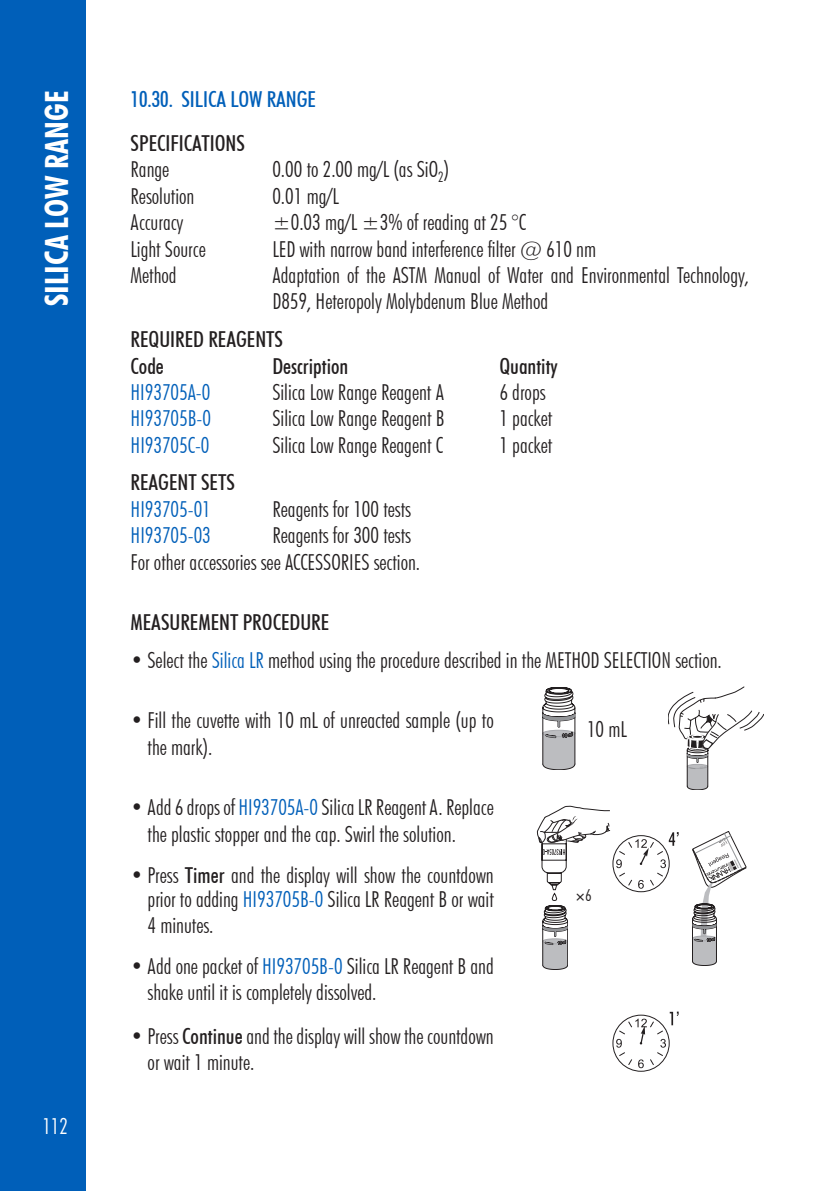
<style>
.page{position:relative;width:840px;height:1191px;background:#fff}
.page>*{position:absolute;margin:0;border:0;box-sizing:border-box;transform-origin:0 0}
.t1{font:700 condensed 32px "Futura BT";color:#fff}
.t2{font:300 condensed 22px/26.4px "Futura BT";color:#231f20}
.t3{font:500 condensed 22px/26.4px "Futura BT";color:#231f20}
.t4{font:300 condensed 22px "Futura BT";color:#005fb9}
.t5{font:500 condensed 22px "Futura BT";color:#005fb9}
.t6{font:300 condensed 22px "Futura BT";color:#fff}
.t7{font:300 condensed 16.6px "Futura BT";color:#231f20}
.s1{color:#005fb9}
.s2{font-weight:500}
</style>
<div class="page">
<div style="left:0;top:0;width:85px;height:1191px;background:#005fb9"></div>
<svg style="left:542px;top:687px;width:33px;height:83px"></svg>
<svg style="left:668px;top:686px;width:95px;height:104px"></svg>
<svg style="left:692px;top:831px;width:54px;height:134px"></svg>
<svg style="left:612px;top:835px;width:56px;height:56px"></svg>
<svg style="left:615px;top:832px;width:63px;height:56px"></svg>
<svg style="left:615px;top:1011px;width:63px;height:57px"></svg>
<svg style="left:537px;top:806px;width:72px;height:163px"></svg>
<h1 class="t1" style="left:37px;top:346px;width:257px;rotate:-90deg">METHOD PROCEDURES</h1>
<h1 class="t1" style="left:37px;top:306px;width:217px;rotate:-90deg">SILICA LOW RANGE</h1>
<p class="t5" style="left:130px;top:86px;width:187px">10.30. SILICA LOW RANGE</p>
<p class="t3" style="left:130px;top:130px;width:116px">SPECIFICATIONS</p>
<p class="t2" style="left:130px;top:156px;width:40px">Range</p>
<p class="t2" style="left:272px;top:156px;width:178px">0.00 to 2.00 mg/L (as SiO<sub>2</sub>)</p>
<p class="t2" style="left:130px;top:182px;width:65px">Resolution</p>
<p class="t2" style="left:272px;top:182px;width:68px">0.01 mg/L</p>
<p class="t2" style="left:130px;top:209px;width:54px">Accuracy</p>
<p class="t2" style="left:272px;top:209px;width:255px">±0.03 mg/L ±3% of reading at 25 °C</p>
<p class="t2" style="left:130px;top:235px;width:77px">Light Source</p>
<p class="t2" style="left:272px;top:235px;width:325px">LED with narrow band interference filter @ 610 nm</p>
<p class="t2" style="left:130px;top:262px;width:48px">Method</p>
<p class="t2" style="left:272px;top:262px;width:478px">Adaptation of the ASTM Manual of Water and Environmental Technology,<br>D859, Heteropoly Molybdenum Blue Method</p>
<p class="t3" style="left:130px;top:326px;width:154px">REQUIRED REAGENTS<br>Code</p>
<p class="t3" style="left:272px;top:352px;width:77px">Description</p>
<p class="t3" style="left:499px;top:352px;width:60px">Quantity</p>
<p class="t4" style="left:130px;top:379px;width:81px">HI93705A-0</p>
<p class="t2" style="left:272px;top:379px;width:173px">Silica Low Range Reagent A</p>
<p class="t2" style="left:499px;top:379px;width:48px">6 drops</p>
<p class="t4" style="left:130px;top:405px;width:82px">HI93705B-0</p>
<p class="t2" style="left:272px;top:405px;width:173px">Silica Low Range Reagent B</p>
<p class="t2" style="left:499px;top:405px;width:54px">1 packet</p>
<p class="t4" style="left:130px;top:431px;width:80px">HI93705C-0</p>
<p class="t2" style="left:272px;top:431px;width:172px">Silica Low Range Reagent C</p>
<p class="t2" style="left:499px;top:431px;width:54px">1 packet</p>
<p class="t3" style="left:130px;top:469px;width:106px">REAGENT SETS</p>
<p class="t4" style="left:130px;top:496px;width:82px">HI93705-01</p>
<p class="t2" style="left:272px;top:495px;width:140px">Reagents for 100 tests</p>
<p class="t4" style="left:130px;top:522px;width:82px">HI93705-03</p>
<p class="t2" style="left:130px;top:522px;width:291px;text-indent:142px">Reagents for 300 tests<br>For other accessories see ACCESSORIES section.</p>
<p class="t6" style="left:42px;top:1113px;width:27px">112</p>
<p class="t3" style="left:130px;top:609px;width:200px">MEASUREMENT PROCEDURE</p>
<p class="t2" style="left:130px;top:646px;width:592px">• Select the <span class="s1">Silica LR</span> method using the procedure described in the METHOD SELECTION section.</p>
<p class="t2" style="left:147px;top:707px;width:347px;text-indent:-17px">• Fill the cuvette with 10 mL of unreacted sample (up to the mark).</p>
<p class="t2" style="left:147px;top:794px;width:347px;text-indent:-17px">• Add 6 drops of <span class="s1">HI93705A-0</span> Silica LR Reagent A. Replace the plastic stopper and the cap. Swirl the solution.</p>
<p class="t2" style="left:130px;top:862px;width:364px;line-height:24px;text-align:right">• Press <span class="s2">Timer</span> and the display will show the countdown prior to adding <span class="s1">HI93705B-0</span> Silica LR Reagent B or wait</p>
<p class="t2" style="left:147px;top:911px;width:67px">4 minutes.</p>
<p class="t2" style="left:147px;top:952px;width:347px;text-indent:-17px">• Add one packet of <span class="s1">HI93705B-0</span> Silica LR Reagent B and shake until it is completely dissolved.</p>
<p class="t2" style="left:147px;top:1022px;width:347px;text-indent:-17px">• Press <span class="s2">Continue</span> and the display will show the countdown or wait 1 minute.</p>
<p class="t2" style="left:586px;top:715px;width:41px">10 mL</p>
<p class="t7" style="left:584px;top:884px;width:8px">6</p>
</div>
